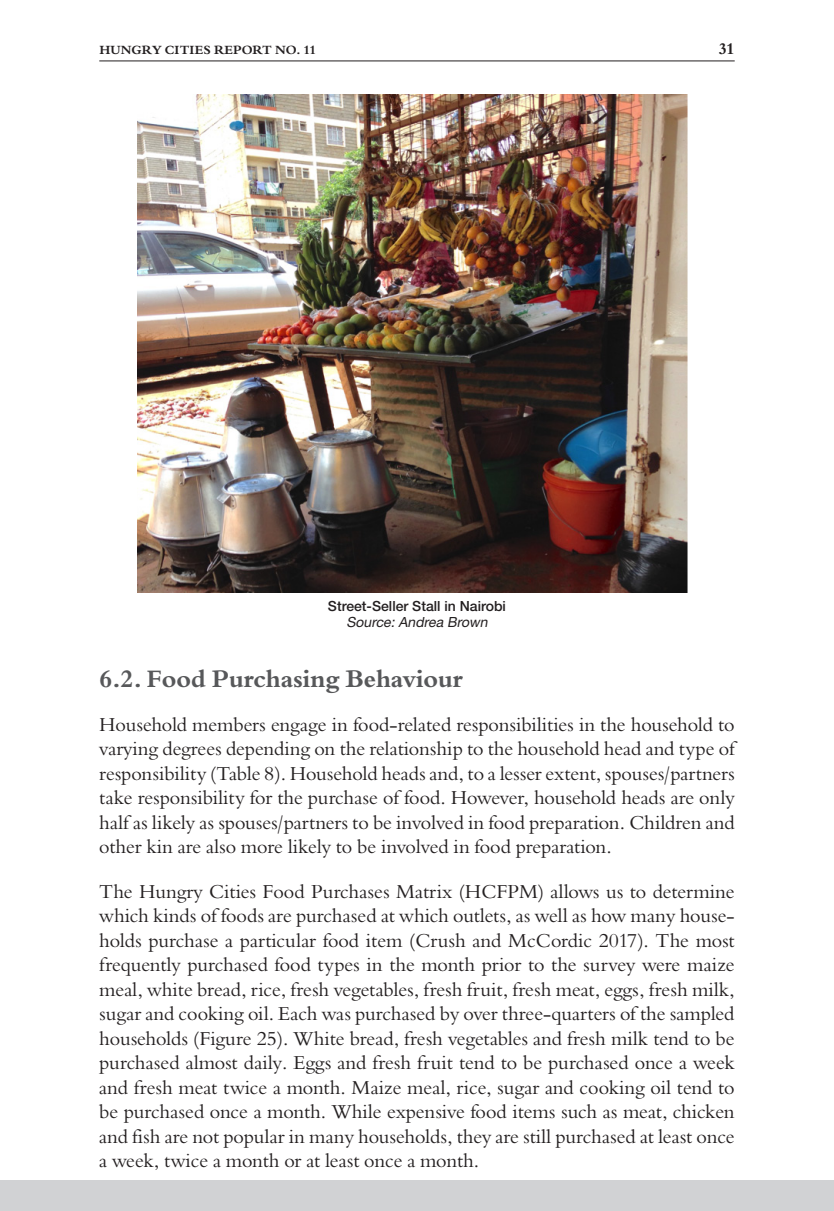
<style>
.page{position:relative;width:834px;height:1211px;background:#fff}
.page>*{position:absolute;margin:0;border:0;box-sizing:border-box;transform-origin:0 0}
.t1{font:700 24.5px "Bergamo Std";color:#57585a}
.t2{font:19.25px/24.5px "Bergamo Std";letter-spacing:-.01em;color:#231f20;text-align:justify}
.t3{font:700 15.75px "Bergamo Std";color:#231f20}
.t4{font:500 14px "Helvetica Neue LT Std";color:#231f20}
.t5{font:italic 14px "Helvetica Neue LT Std";color:#231f20}
.t6{font:700 12.25px "Bergamo Std";letter-spacing:.01em;color:#231f20}
</style>
<div class="page">
<div style="left:0;top:1180px;width:833px;height:30px;background:#d1d2d4"></div>
<hr style="left:99px;top:60px;width:635px;height:1px;background:#231f20">
<img style="left:138px;top:94px;width:549px;height:498px">
<p class="t6" style="left:99px;top:43px;width:218px">HUNGRY CITIES REPORT NO. 11</p>
<p class="t3" style="left:718px;top:39px;width:17px">31</p>
<p class="t4" style="left:328px;top:597px;width:179px">Street-Seller Stall in Nairobi</p>
<p class="t5" style="left:346px;top:614px;width:145px">Source: Andrea Brown</p>
<p class="t1" style="left:99px;top:664px;width:365px">6.2. Food Purchasing Behaviour</p>
<p class="t2" style="left:99px;top:712px;width:637px">Household members engage in food-related responsibilities in the household to varying degrees depending on the relationship to the household head and type of responsibility (Table 8). Household heads and, to a lesser extent, spouses/partners take responsibility for the purchase of food. However, household heads are only half as likely as spouses/partners to be involved in food preparation. Children and other kin are also more likely to be involved in food preparation.</p>
<p class="t2" style="left:99px;top:879px;width:637px">The Hungry Cities Food Purchases Matrix (HCFPM) allows us to determine which kinds of foods are purchased at which outlets, as well as how many house&shy;holds purchase a particular food item (Crush and McCordic 2017). The most frequently purchased food types in the month prior to the survey were maize meal, white bread, rice, fresh vegetables, fresh fruit, fresh meat, eggs, fresh milk, sugar and cooking oil. Each was purchased by over three-quarters of the sampled households (Figure 25). White bread, fresh vegetables and fresh milk tend to be purchased almost daily. Eggs and fresh fruit tend to be purchased once a week and fresh meat twice a month. Maize meal, rice, sugar and cooking oil tend to be purchased once a month. While expensive food items such as meat, chicken and fish are not popular in many households, they are still purchased at least once a week, twice a month or at least once a month.</p>
</div>
